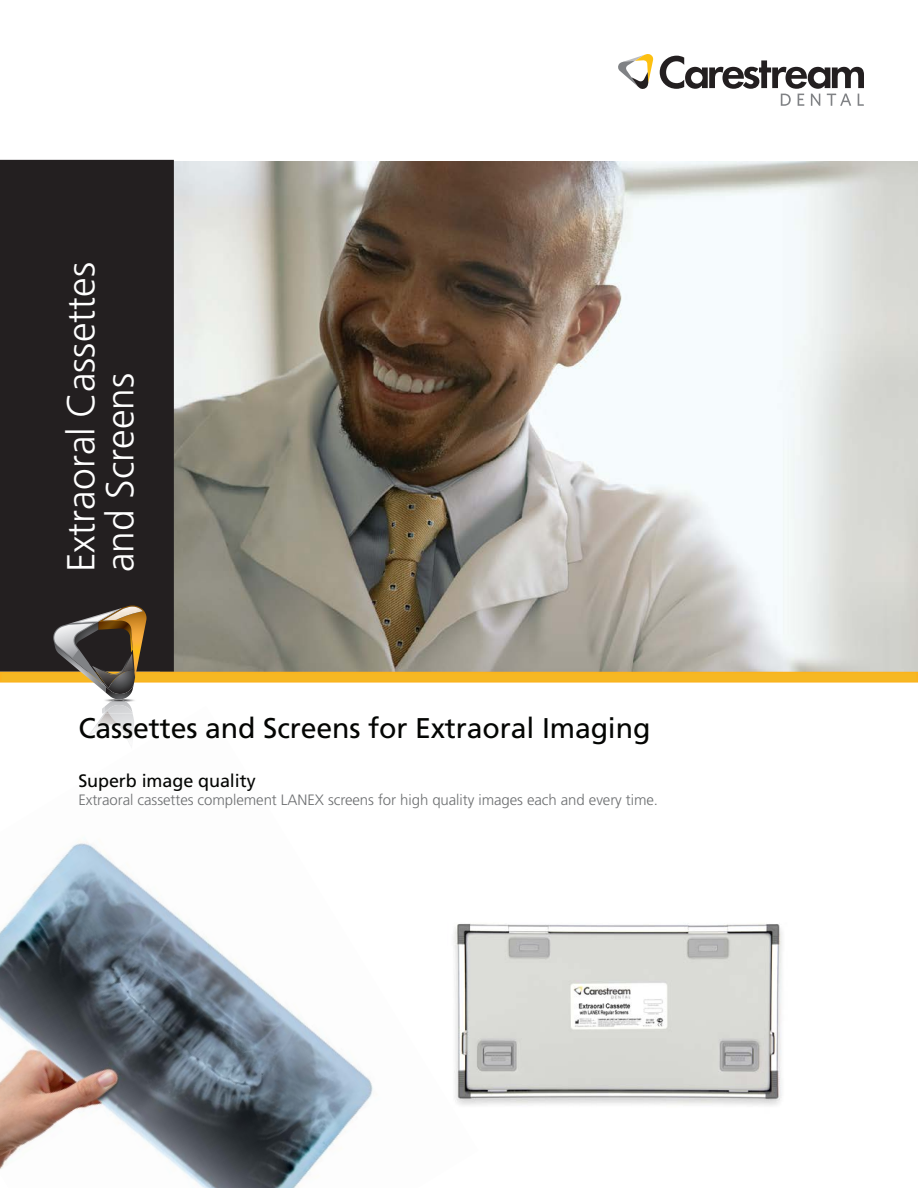
<style>
.page{position:relative;width:918px;height:1188px;background:#fff}
.page>*{position:absolute;margin:0;border:0;box-sizing:border-box;transform-origin:0 0}
.t1{font:300 39px/39px "Frutiger LT Std";color:#fff}
.t2{font:28.5px "Frutiger LT Std";letter-spacing:-.005em;color:#040503}
.t3{font:18px "Frutiger LT Std";letter-spacing:-.005em;color:#040503}
.t4{font:300 15px "Frutiger LT Std";letter-spacing:-.005em;color:#6d6f71}
</style>
<div class="page">
<svg style="left:660px;top:56px;width:204px;height:50px"></svg>
<svg style="left:618px;top:54px;width:35px;height:35px"></svg>
<img style="left:174px;top:162px;width:744px;height:510px">
<img style="left:479px;top:924px;width:303px;height:182px">
<img style="left:0;top:841px;width:479px;height:347px">
<div style="left:1px;top:161px;width:172px;height:510px;background:#231f20"></div>
<div style="left:0;top:160px;width:174px;height:512px;border:2px solid #231f20"></div>
<div style="left:1px;top:673px;width:916px;height:9px;background:#f6b823"></div>
<div style="left:0;top:672px;width:918px;height:11px;border:2px solid #fbb31e"></div>
<img style="left:105px;top:699px;width:30px;height:2px">
<svg style="left:53px;top:606px;width:94px;height:93px"></svg>
<img style="left:103px;top:607px;width:40px;height:14px">
<img style="left:105px;top:700px;width:28px;height:13px">
<img style="left:89px;top:716px;width:45px;height:19px">
<img style="left:105px;top:705px;width:27px;height:8px">
<img style="left:91px;top:713px;width:42px;height:29px">
<svg style="left:102px;top:706px;width:7px;height:7px"></svg>
<h1 class="t1" style="left:62px;top:572px;width:312px;rotate:-90deg">Extraoral Cassettes and Screens</h1>
<h2 class="t2" style="left:78px;top:712px;width:574px">Cassettes and Screens for Extraoral Imaging</h2>
<p class="t3" style="left:78px;top:771px;width:179px">Superb image quality</p>
<p class="t4" style="left:78px;top:792px;width:581px">Extraoral cassettes complement LANEX screens for high quality images each and every time.</p>
</div>
